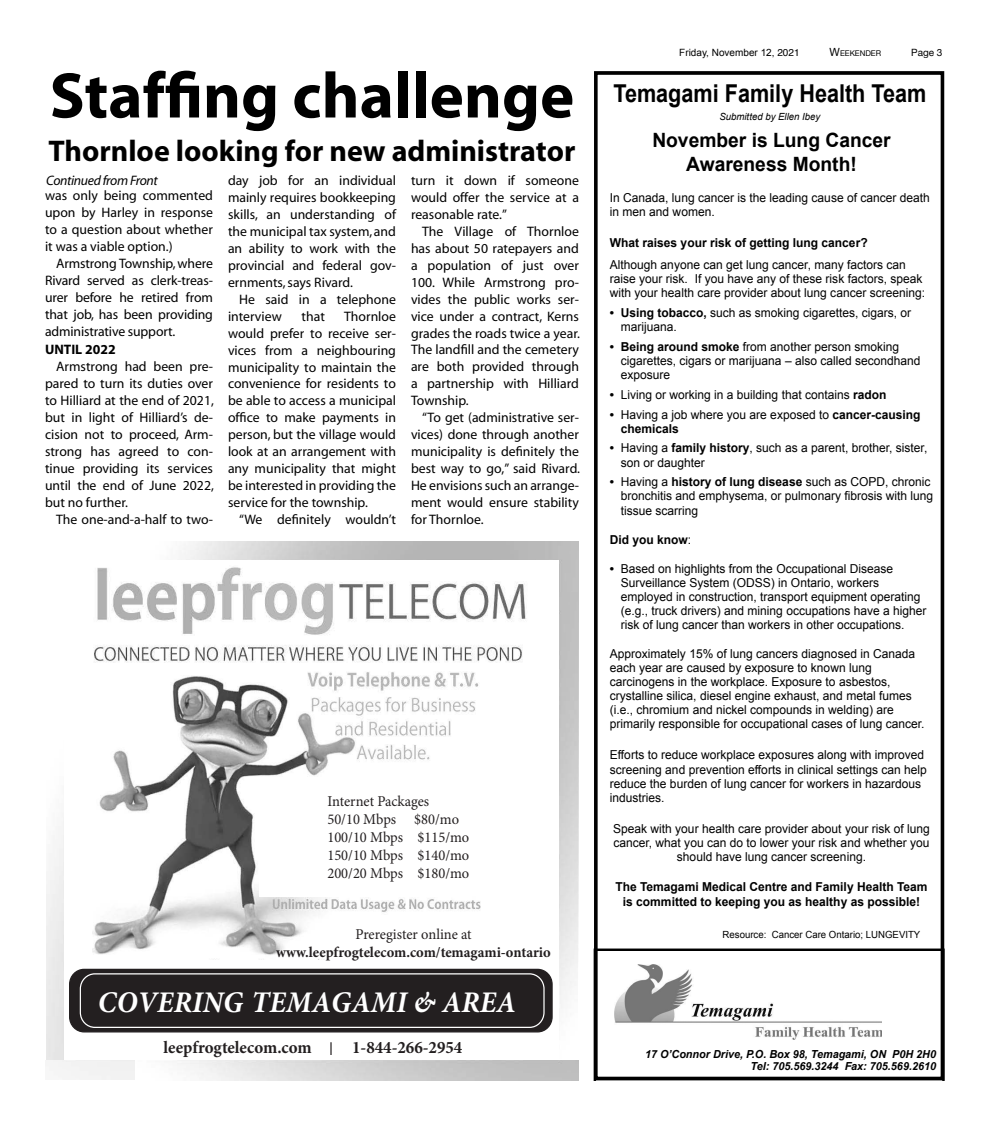
<style>
.page{position:relative;width:990px;height:1125px;background:#fff}
.page>*{position:absolute;margin:0;border:0;box-sizing:border-box;transform-origin:0 0}
.t1{font:700 65px "Myriad";color:#000}
.t2{font:54.5px "Sign Painter House Slant";letter-spacing:-.015em;color:#231f20}
.t3{font:43.75px "Sign Painter House Slant";color:#231f20}
.t4{font:700 30px "Myriad";color:#000}
.t5{font:italic 700 30px "Minion Pro";color:#fff}
.t6{font:700 24.62px "Arial";color:#000;scale:.88 1}
.t7{font:700 19.75px/24.2px "Arial";color:#000;text-align:center}
.t8{font:700 17.5px "Minion Pro";color:#231f20}
.t9{font:15px/18px "Minion Pro";color:#231f20}
.t10{font:700 15px "Minion Pro";color:#231f20}
.t11{font:13.75px/17px "Myriad";color:#000;text-align:justify}
.t12{font:italic 13.75px "Myriad";letter-spacing:-.025em;color:#000}
.t13{font:700 13.75px "Myriad";color:#000}
.t14{font:12.38px/14.1px "Arial";color:#000}
.t15{font:700 12.38px/15.4px "Arial";color:#000;text-align:center}
.t16{font:italic 700 11.12px/12.4px "Arial";color:#000;text-align:right}
.t17{font:10px "Arial";color:#000}
.t18{font:10px "Helvetica Neue";color:#000}
.t19{font:9.88px "Arial";color:#000}
.t20{font:italic 9.88px "Arial";color:#000}
.t21{font:7.88px "Helvetica Neue";color:#000}
.s1{font-family:"Helvetica"}
.s2{font-size:11.25px}
.s3{font-weight:700}
.s4{font-weight:400}
</style>
<div class="page">
<img style="left:93px;top:672px;width:388px;height:288px">
<div style="left:259px;top:796px;width:207px;height:101px;background:#fff"></div>
<img style="left:94px;top:567px;width:432px;height:96px">
<div style="left:70px;top:969px;width:482px;height:63px;background:#231f20;border-radius:15px"></div>
<div style="left:69px;top:969px;width:484px;height:63px;border:1px solid #231f20;border-radius:15px"></div>
<div style="left:80px;top:973px;width:465px;height:55px;border:1px solid #fff;border-radius:15px"></div>
<svg style="left:330px;top:1042px;width:2px;height:13px"></svg>
<div style="left:594px;top:71px;width:350px;height:1009px;border:4px solid #000"></div>
<svg style="left:594px;top:949px;width:351px;height:132px"></svg>
<div style="left:609px;top:962px;width:272px;height:78px;background:#fff"></div>
<img style="left:614px;top:965px;width:267px;height:75px">
<h1 class="t1" style="left:50px;top:62px;width:526px">Staffing challenge</h1>
<h3 class="t4" style="left:49px;top:135px;width:528px">Thornloe looking for new administrator</h3>
<p class="t12" style="left:46px;top:173px;width:113px">Continued from Front</p>
<p class="t11" style="left:228px;top:172px;width:170px">day job for an individual mainly requires bookkeeping skills, an understanding of the municipal tax system, and an ability to work with the provincial and federal gov&shy;ernments, says Rivard.</p>
<p class="t11" style="left:228px;top:291px;width:169px;text-indent:11px">He said in a telephone interview</p>
<p class="t11" style="left:411px;top:172px;width:170px">turn it down if someone would offer the service at a reasonable rate.”</p>
<p class="t11" style="left:411px;top:223px;width:171px;text-indent:11px">The Village of Thornloe has about 50 ratepayers and a population of just over 100. While Armstrong pro&shy;vides the public works ser&shy;vice under a contract, Kerns grades the roads twice a year.<br>The landfill and the cemetery are both provided through a partnership with Hilliard Township.</p>
<p class="t11" style="left:411px;top:410px;width:171px;text-indent:11px">“To get (administrative ser&shy;vices) done through another municipality is definitely the best way to go,” said Rivard.<br>He envisions such an arrange&shy;ment would ensure stability for Thornloe.</p>
<p class="t11" style="left:45px;top:187px;width:170px">was only being commented upon by Harley in response to a question about whether it was a viable option.)</p>
<p class="t11" style="left:45px;top:256px;width:170px;text-indent:11px">Armstrong Township, where Rivard served as clerk-treas&shy;urer before he retired from that job, has been providing administrative support.</p>
<p class="t13" style="left:45px;top:342px;width:72px">UNTIL 2022</p>
<p class="t11" style="left:45px;top:358px;width:170px;text-indent:11px">Armstrong had been pre&shy;pared to turn its duties over to Hilliard at the end of 2021, but in light of Hilliard’s de&shy;cision not to proceed, Arm&shy;strong has agreed to con&shy;tinue providing its services until the end of June 2022, but no further.</p>
<p class="t11" style="left:56px;top:512px;width:158px">The one-and-a-half to two-</p>
<p class="t11" style="left:228px;top:308px;width:170px;text-indent:116px">Thornloe would prefer to receive ser&shy;vices from a neighbouring municipality to maintain the convenience for residents to be able to access a municipal office to make payments in person, but the village would look at an arrangement with any municipality that might be interested in providing the service for the township.</p>
<p class="t11" style="left:239px;top:512px;width:158px">“We definitely wouldn’t</p>
<p class="t11" style="left:302px;top:308px;width:25px">that</p>
<p class="t9" style="left:327px;top:792px;width:143px">Internet Packages<br>50/10 Mbps $80/mo<br>100/10 Mbps $115/mo<br>150/10 Mbps $140/mo<br>200/20 Mbps $180/mo</p>
<p class="t9" style="left:355px;top:926px;width:118px">Preregister online at</p>
<p class="t10" style="left:276px;top:942px;width:276px">www.leepfrogtelecom.com/temagami-ontario</p>
<h2 class="t2" style="left:155px;top:950px;width:317px">SOWERBY &amp; AREA</h2>
<h3 class="t3" style="left:209px;top:1020px;width:160px">COMING TO</h3>
<h3 class="t5" style="left:98px;top:981px;width:420px">COVERING TEMAGAMI &amp; AREA</h3>
<h3 class="t8" style="left:163px;top:1035px;width:150px">leepfrogtelecom.com</h3>
<h3 class="t8" style="left:352px;top:1035px;width:112px">1-844-266-2954</h3>
<p class="t17" style="left:679px;top:46px;width:122px">Friday, November 12, <span class="s1">2021</span></p>
<p class="t21" style="left:830px;top:47px;width:53px"><span class="s2">W</span>EEKENDER</p>
<p class="t18" style="left:911px;top:45px;width:33px">Page 3</p>
<h3 class="t6" style="left:613px;top:77px;width:357px">Temagami Family Health Team</h3>
<p class="t20" style="left:719px;top:110px;width:103px">Submitted by Ellen Ibey</p>
<h3 class="t7" style="left:652px;top:129px;width:240px">November is Lung Cancer<br>Awareness Month!</h3>
<p class="t14" style="left:610px;top:191px;width:322px">In Canada, lung cancer is the leading cause of cancer death in men and women.</p>
<p class="t15" style="left:610px;top:236px;width:259px">What raises your risk of getting lung cancer?</p>
<p class="t14" style="left:610px;top:258px;width:317px">Although anyone can get lung cancer, many factors can raise your risk. If you have any of these risk factors, speak with your health care provider about lung cancer screening:</p>
<p class="t14" style="left:621px;top:306px;width:292px;text-indent:-11px"><span class="s3">• Using tobacco,</span> such as smoking cigarettes, cigars, or marijuana.</p>
<p class="t14" style="left:621px;top:339px;width:301px;text-indent:-11px"><span class="s3">• Being around smoke</span> from another person smoking cigarettes, cigars or marijuana – also called secondhand exposure</p>
<p class="t14" style="left:610px;top:388px;width:278px"><span class="s3">•</span> Living or working in a building that contains <span class="s3">radon</span></p>
<p class="t14" style="left:621px;top:407px;width:302px;text-indent:-11px"><span class="s3">•</span> Having a job where you are exposed to <span class="s3">cancer-causing chemicals</span></p>
<p class="t14" style="left:621px;top:441px;width:308px;text-indent:-11px"><span class="s3">•</span> Having a <span class="s3">family history</span>, such as a parent, brother, sister, son or daughter</p>
<p class="t14" style="left:621px;top:475px;width:314px;text-indent:-11px"><span class="s3">•</span> Having a <span class="s3">history of lung disease</span> such as COPD, chronic bronchitis and emphysema, or pulmonary fibrosis with lung tissue scarring</p>
<p class="t15" style="left:610px;top:532px;width:83px">Did you know<span class="s4">:</span></p>
<p class="t14" style="left:621px;top:561px;width:307px;text-indent:-11px"><span class="s3">•</span> Based on highlights from the Occupational Disease Surveillance System (ODSS) in Ontario, workers employed in construction, transport equipment operating (e.g., truck drivers) and mining occupations have a higher risk of lung cancer than workers in other occupations.</p>
<p class="t14" style="left:610px;top:646px;width:316px">Approximately 15% of lung cancers diagnosed in Canada each year are caused by exposure to known lung carcinogens in the workplace. Exposure to asbestos, crystalline silica, diesel engine exhaust, and metal fumes (i.e., chromium and nickel compounds in welding) are primarily responsible for occupational cases of lung cancer.</p>
<p class="t14" style="left:610px;top:748px;width:319px">Efforts to reduce workplace exposures along with improved screening and prevention efforts in clinical settings can help reduce the burden of lung cancer for workers in hazardous industries.</p>
<p class="t14" style="left:613px;top:821px;width:318px;text-align:center">Speak with your health care provider about your risk of lung cancer, what you can do to lower your risk and whether you should have lung cancer screening.</p>
<p class="t15" style="left:615px;top:879px;width:314px">The Temagami Medical Centre and Family Health Team is committed to keeping you as healthy as possible!</p>
<p class="t19" style="left:723px;top:928px;width:199px">Resource: Cancer Care Ontario; LUNGEVITY</p>
<p class="t16" style="left:645px;top:1048px;width:292px">17 O’Connor Drive, P.O. Box 98, Temagami, ON P0H 2H0<br>Tel: 705.569.3244 Fax: 705.569.2610</p>
</div>
